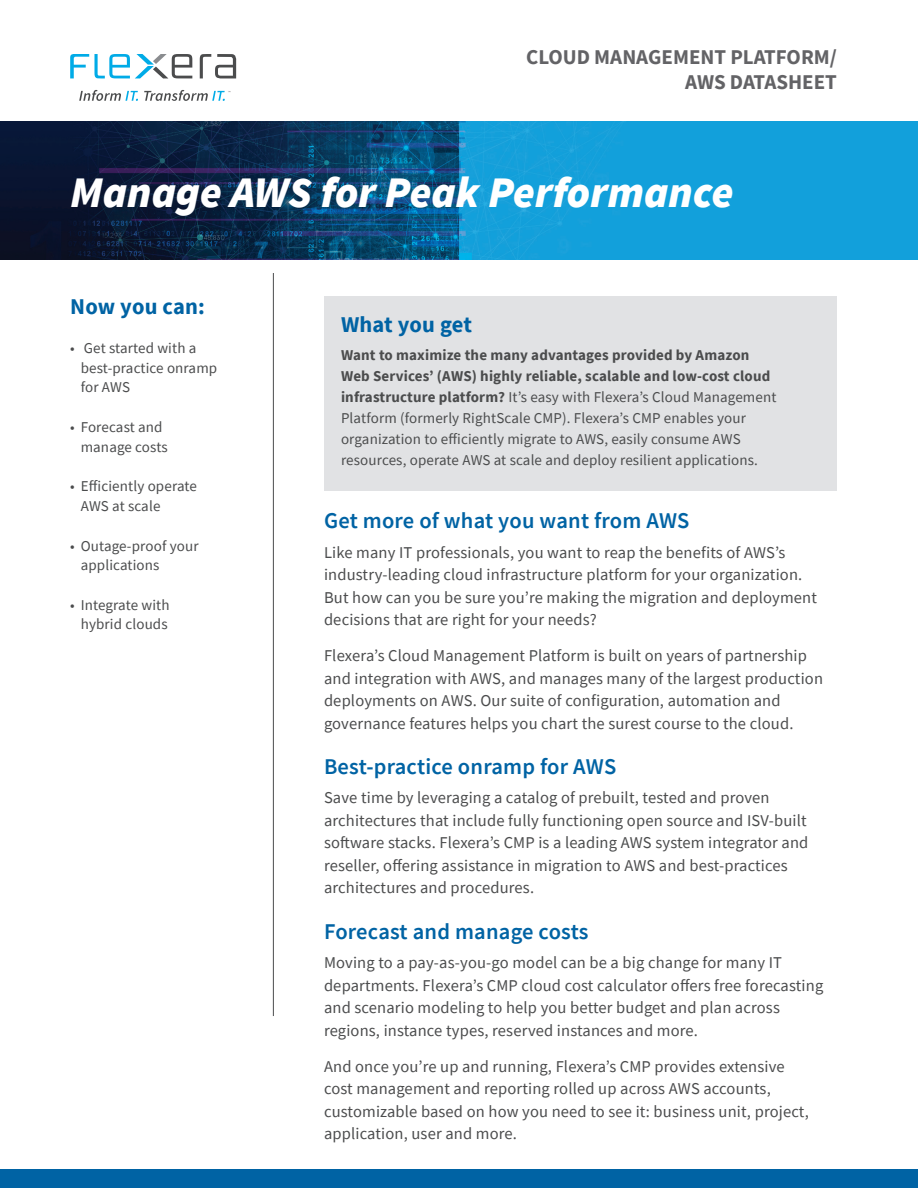
<style>
.page{position:relative;width:918px;height:1188px;background:#fff}
.page>*{position:absolute;margin:0;border:0;box-sizing:border-box;transform-origin:0 0}
.t1{font:italic 900 43.5px "Source Sans Pro";color:#fff}
.t2{font:600 22.5px "Source Sans Pro";letter-spacing:.01em;color:#0063a4}
.t3{font:700 22.5px "Source Sans Pro";color:#0063a4}
.t4{font:700 21px/25.2px "Source Sans Pro";color:#636366;text-align:right}
.t5{font:16.5px/22.5px "Source Sans Pro";letter-spacing:.01em;color:#4b4c4d}
.t6{font:15px/19.5px "Source Sans Pro";letter-spacing:.01em;color:#4b4c4d}
.s1{font-weight:700}
</style>
<div class="page">
<div style="left:0;top:1169px;width:918px;height:19px;background:#0063a4"></div>
<svg style="left:79px;top:90px;width:59px;height:11px"></svg>
<svg style="left:144px;top:90px;width:86px;height:11px"></svg>
<svg style="left:200px;top:54px;width:36px;height:24px"></svg>
<svg style="left:70px;top:54px;width:122px;height:24px"></svg>
<img style="left:0;top:122px;width:918px;height:137px">
<div style="left:324px;top:297px;width:513px;height:194px;background:#e1e2e4"></div>
<hr style="left:273px;top:273px;width:1px;height:743px;background:#4b4c4d">
<p class="t4" style="left:526px;top:44px;width:312px">CLOUD MANAGEMENT PLATFORM/<br>AWS DATASHEET</p>
<h1 class="t1" style="left:70px;top:162px;width:665px">Manage AWS for Peak Performance</h1>
<h2 class="t3" style="left:70px;top:291px;width:136px">Now you can:</h2>
<p class="t6" style="left:81px;top:339px;width:138px;text-indent:-10px">• Get started with a best-practice onramp for AWS</p>
<p class="t6" style="left:81px;top:417px;width:89px;text-indent:-10px">• Forecast and manage costs</p>
<p class="t6" style="left:81px;top:477px;width:118px;text-indent:-10px">• Efficiently operate<br>AWS at scale</p>
<p class="t6" style="left:81px;top:536px;width:119px;text-indent:-10px">• Outage-proof your applications</p>
<p class="t6" style="left:70px;top:595px;width:101px;text-align:center">• Integrate with hybrid clouds</p>
<h2 class="t3" style="left:341px;top:309px;width:133px">What you get</h2>
<p class="t6" style="left:341px;top:344px;width:437px;line-height:21px"><span class="s1">Want to maximize the many advantages provided by Amazon Web Services’ (AWS) highly reliable, scalable and low-cost cloud infrastructure platform?</span> It’s easy with Flexera’s Cloud Management Platform (formerly RightScale CMP). Flexera’s CMP enables your organization to efficiently migrate to AWS, easily consume AWS resources, operate AWS at scale and deploy resilient applications.</p>
<h2 class="t2" style="left:324px;top:506px;width:367px">Get more of what you want from AWS</h2>
<p class="t5" style="left:324px;top:541px;width:495px">Like many IT professionals, you want to reap the benefits of AWS’s industry-leading cloud infrastructure platform for your organization.<br>But how can you be sure you’re making the migration and deployment decisions that are right for your needs?</p>
<p class="t5" style="left:324px;top:644px;width:501px">Flexera’s Cloud Management Platform is built on years of partnership and integration with AWS, and manages many of the largest production deployments on AWS. Our suite of configuration, automation and governance features helps you chart the surest course to the cloud.</p>
<h2 class="t2" style="left:324px;top:752px;width:294px">Best-practice onramp for AWS</h2>
<p class="t5" style="left:324px;top:787px;width:486px">Save time by leveraging a catalog of prebuilt, tested and proven architectures that include fully functioning open source and ISV-built software stacks. Flexera’s CMP is a leading AWS system integrator and reseller, offering assistance in migration to AWS and best-practices architectures and procedures.</p>
<h2 class="t2" style="left:324px;top:917px;width:266px">Forecast and manage costs</h2>
<p class="t5" style="left:324px;top:951px;width:501px">Moving to a pay-as-you-go model can be a big change for many IT departments. Flexera’s CMP cloud cost calculator offers free forecasting and scenario modeling to help you better budget and plan across regions, instance types, reserved instances and more.</p>
<p class="t5" style="left:324px;top:1055px;width:486px">And once you’re up and running, Flexera’s CMP provides extensive cost management and reporting rolled up across AWS accounts, customizable based on how you need to see it: business unit, project, application, user and more.</p>
</div>
